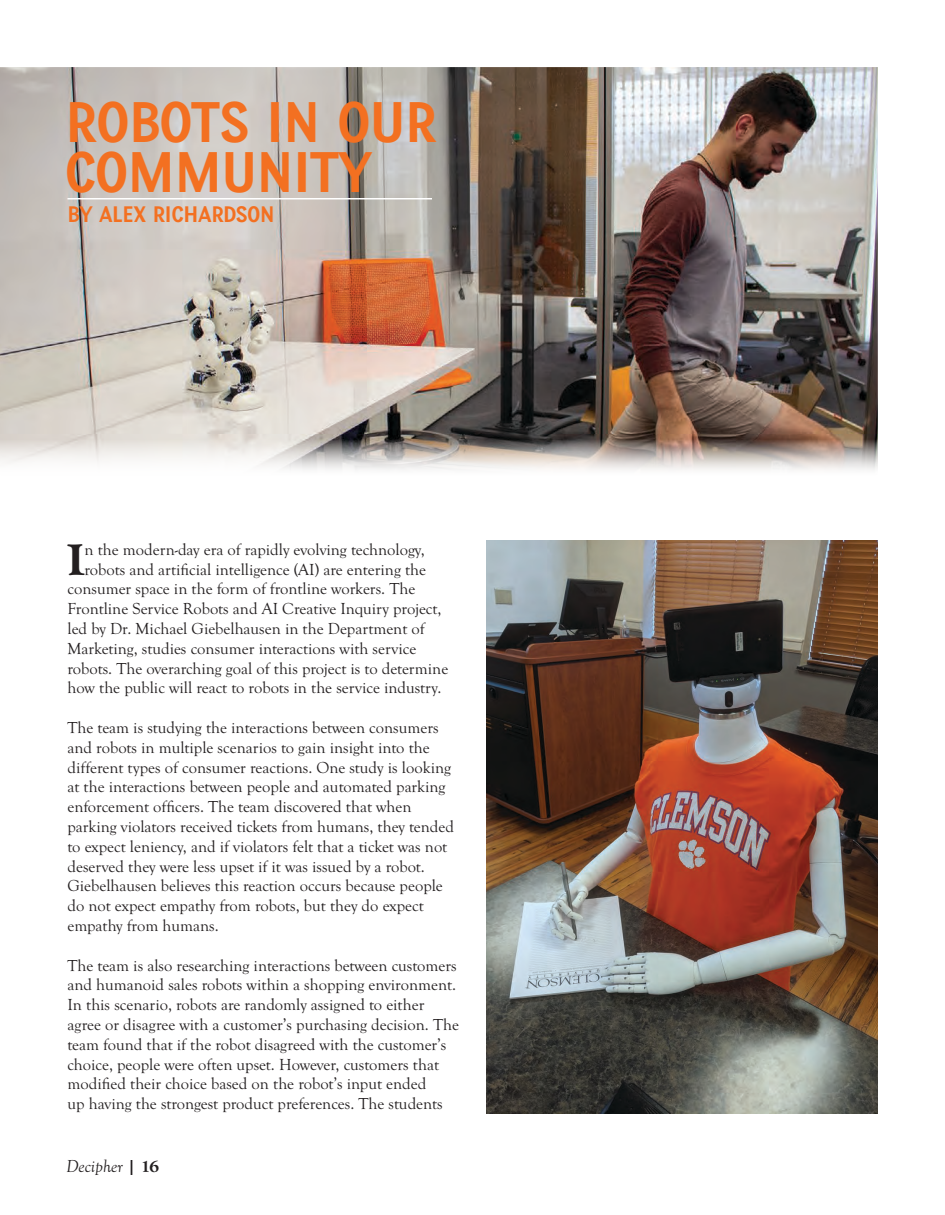
<style>
.page{position:relative;width:945px;height:1215px;background:#fff}
.page>*{position:absolute;margin:0;border:0;box-sizing:border-box;transform-origin:0 0}
.Body_Text{font:700 expanded 45.9px "Goudy Old Sty TOT";color:#231f20}
.t1{font:42px/50.4px "Petite France";color:#f37021}
.t2{font:italic 18px "Goudy Old Sty TOT";color:#231f20}
.Body_Text-2{font:16.5px/19.8px "Goudy Old Sty TOT";color:#231f20}
.t3{font:16.5px "Petite France";color:#f37021}
.s1{font-weight:700;font-style:normal;font-stretch:expanded}
</style>
<div class="page">
<img style="left:0;top:68px;width:878px;height:402px">
<img style="left:486px;top:540px;width:392px;height:574px">
<hr style="left:68px;top:198px;width:364px;height:2px;background:#fff">
<p class="t1" style="left:65px;top:99px;width:373px">ROBOTS IN OUR<br>COMMUNITY</p>
<p class="t3" style="left:68px;top:202px;width:209px">BY ALEX RICHARDSON</p>
<p class="Body_Text" style="left:67px;top:534px;width:19px">I</p>
<p class="Body_Text-2" style="left:84px;top:540px;width:342px">n the modern-day era of rapidly evolving technology,</p>
<p class="Body_Text-2" style="left:84px;top:559px;width:343px">robots and artificial intelligence (AI) are entering the</p>
<p class="Body_Text-2" style="left:67px;top:579px;width:349px">consumer space in the form of frontline workers. The</p>
<p class="Body_Text-2" style="left:67px;top:599px;width:376px">Frontline Service Robots and AI Creative Inquiry project,</p>
<p class="Body_Text-2" style="left:67px;top:619px;width:359px">led by Dr. Michael Giebelhausen in the Department of</p>
<p class="Body_Text-2" style="left:67px;top:639px;width:350px">Marketing, studies consumer interactions with service</p>
<p class="Body_Text-2" style="left:67px;top:658px;width:382px">robots. The overarching goal of this project is to determine</p>
<p class="Body_Text-2" style="left:67px;top:678px;width:376px">how the public will react to robots in the service industry.</p>
<p class="Body_Text-2" style="left:67px;top:718px;width:388px">The team is studying the interactions between consumers and robots in multiple scenarios to gain insight into the different types of consumer reactions. One study is looking at the interactions between people and automated parking enforcement officers. The team discovered that when parking violators received tickets from humans, they tended to expect leniency, and if violators felt that a ticket was not deserved they were less upset if it was issued by a robot.<br>Giebelhausen believes this reaction occurs because people do not expect empathy from robots, but they do expect empathy from humans.</p>
<p class="Body_Text-2" style="left:67px;top:955px;width:393px">The team is also researching interactions between customers and humanoid sales robots within a shopping environment.<br>In this scenario, robots are randomly assigned to either agree or disagree with a customer’s purchasing decision. The team found that if the robot disagreed with the customer’s choice, people were often upset. However, customers that modified their choice based on the robot’s input ended<br>up having the strongest product preferences. The students</p>
<p class="t2" style="left:66px;top:1156px;width:94px">Decipher <span class="s1">| 16</span></p>
</div>
